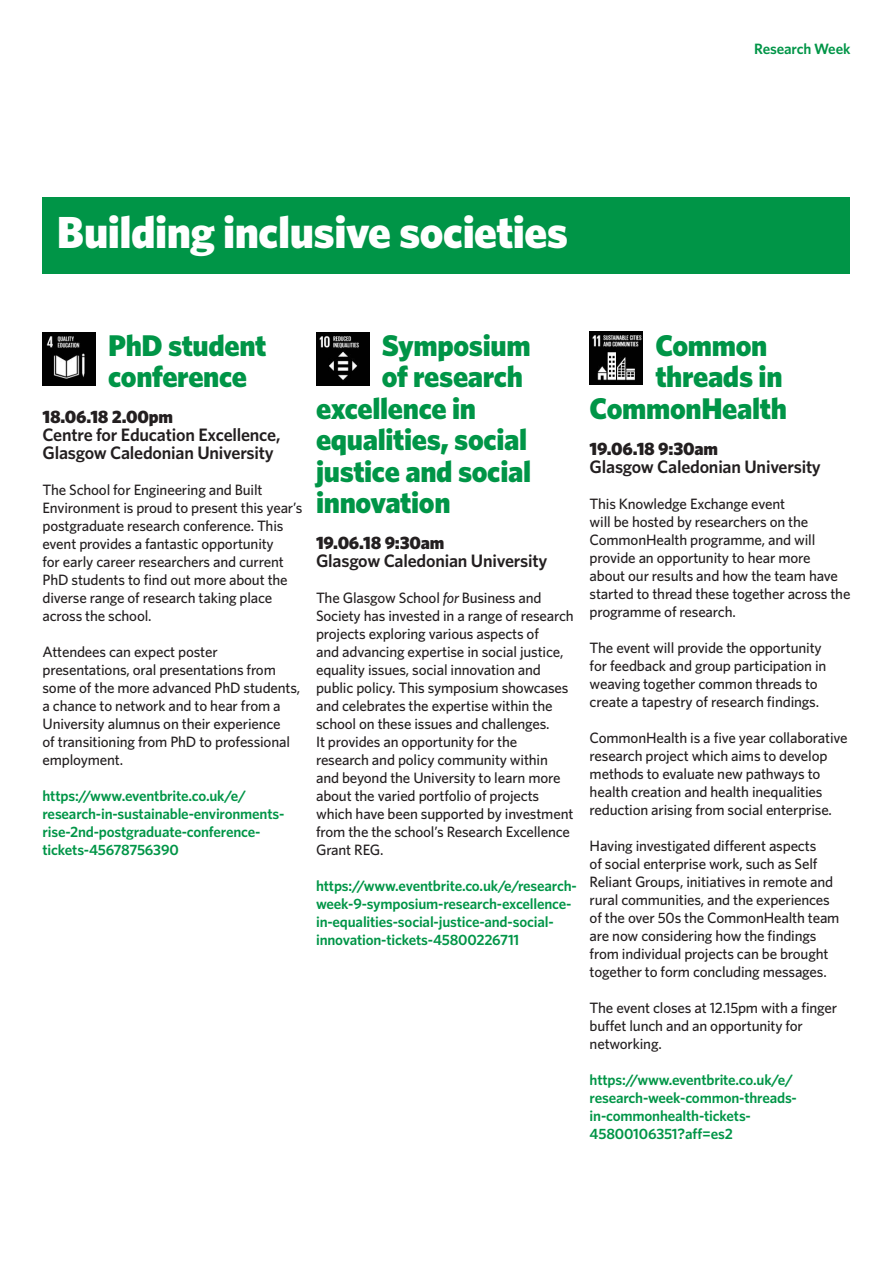
<style>
.page{position:relative;width:893px;height:1263px;background:#fff}
.page>*{position:absolute;margin:0;border:0;box-sizing:border-box;transform-origin:0 0}
.t1{font:900 45px "Whitney";letter-spacing:-.01em;color:#fff}
.t2{font:900 30px/31.5px "Whitney";letter-spacing:-.01em;color:#009547}
.t3{font:600 18px "Whitney";letter-spacing:-.01em;color:#231f20}
.t4{font:900 18px "Whitney";letter-spacing:-.01em;color:#231f20}
.t5{font:500 15px/18px "Whitney";letter-spacing:-.01em;color:#231f20}
.BIG_SUB{font:600 15px/18px "Whitney";letter-spacing:-.01em;color:#009547}
.s1{font-style:italic}
</style>
<div class="page">
<div style="left:43px;top:197px;width:807px;height:76px;background:#009547"></div>
<img style="left:43px;top:333px;width:52px;height:53px">
<img style="left:316px;top:333px;width:53px;height:53px">
<img style="left:590px;top:331px;width:53px;height:53px">
<p class="BIG_SUB" style="left:754px;top:39px;width:98px">Research Week</p>
<p class="t1" style="left:57px;top:202px;width:513px">Building inclusive societies</p>
<p class="t2" style="left:108px;top:329px;width:160px">PhD student conference</p>
<p class="t4" style="left:43px;top:405px;width:132px">18.06.18 2.00pm</p>
<p class="t3" style="left:43px;top:423px;width:239px">Centre for Education Excellence,</p>
<p class="t3" style="left:43px;top:441px;width:233px">Glasgow Caledonian University</p>
<p class="t5" style="left:43px;top:481px;width:262px">The School for Engineering and Built Environment is proud to present this year’s postgraduate research conference. This event provides a fantastic opportunity<br>for early career researchers and current PhD students to find out more about the diverse range of research taking place across the school.</p>
<p class="t5" style="left:43px;top:643px;width:259px">Attendees can expect poster presentations, oral presentations from some of the more advanced PhD students, a chance to network and to hear from a University alumnus on their experience<br>of transitioning from PhD to professional employment.</p>
<p class="BIG_SUB" style="left:43px;top:786px;width:243px">https://www.eventbrite.co.uk/e/ research-in-sustainable-environments&shy;rise-2nd-postgraduate-conference&shy;tickets-45678756390</p>
<p class="t2" style="left:382px;top:329px;width:150px">Symposium</p>
<p class="t2" style="left:382px;top:360px;width:143px">of research</p>
<p class="t2" style="left:316px;top:392px;width:161px">excellence in</p>
<p class="t2" style="left:316px;top:423px;width:213px">equalities, social</p>
<p class="t2" style="left:316px;top:455px;width:217px">justice and social</p>
<p class="t2" style="left:316px;top:486px;width:136px">innovation</p>
<p class="t4" style="left:316px;top:531px;width:130px">19.06.18 9:30am</p>
<p class="t3" style="left:316px;top:549px;width:233px">Glasgow Caledonian University</p>
<p class="t5" style="left:316px;top:589px;width:259px">The Glasgow School <span class="s1">for</span> Business and Society has invested in a range of research projects exploring various aspects of<br>and advancing expertise in social justice, equality issues, social innovation and public policy. This symposium showcases and celebrates the expertise within the school on these issues and challenges.<br>It provides an opportunity for the research and policy community within and beyond the University to learn more about the varied portfolio of projects which have been supported by investment from the the school’s Research Excellence Grant REG.</p>
<p class="BIG_SUB" style="left:316px;top:876px;width:262px">https://www.eventbrite.co.uk/e/research&shy;week-9-symposium-research-excellence&shy;in-equalities-social-justice-and-social&shy;innovation-tickets-45800226711</p>
<p class="t2" style="left:655px;top:329px;width:114px">Common</p>
<p class="t2" style="left:655px;top:360px;width:129px">threads in</p>
<p class="t2" style="left:590px;top:392px;width:199px">CommonHealth</p>
<p class="t4" style="left:590px;top:436px;width:130px">19.06.18 9:30am</p>
<p class="t3" style="left:590px;top:454px;width:233px">Glasgow Caledonian University</p>
<p class="t5" style="left:590px;top:494px;width:262px">This Knowledge Exchange event<br>will be hosted by researchers on the CommonHealth programme, and will provide an opportunity to hear more<br>about our results and how the team have started to thread these together across the programme of research.</p>
<p class="t5" style="left:590px;top:638px;width:238px">The event will provide the opportunity for feedback and group participation in weaving together common threads to create a tapestry of research findings.</p>
<p class="t5" style="left:590px;top:728px;width:259px">CommonHealth is a five year collaborative research project which aims to develop methods to evaluate new pathways to health creation and health inequalities reduction arising from social enterprise.</p>
<p class="t5" style="left:590px;top:836px;width:251px">Having investigated different aspects<br>of social enterprise work, such as Self Reliant Groups, initiatives in remote and rural communities, and the experiences of the over 50s the CommonHealth team are now considering how the findings from individual projects can be brought together to form concluding messages.</p>
<p class="t5" style="left:590px;top:998px;width:249px">The event closes at 12.15pm with a finger buffet lunch and an opportunity for networking.</p>
<p class="BIG_SUB" style="left:590px;top:1070px;width:209px">https://www.eventbrite.co.uk/e/ research-week-common-threads&shy;in-commonhealth-tickets-<br>45800106351?aff=es2</p>
</div>
